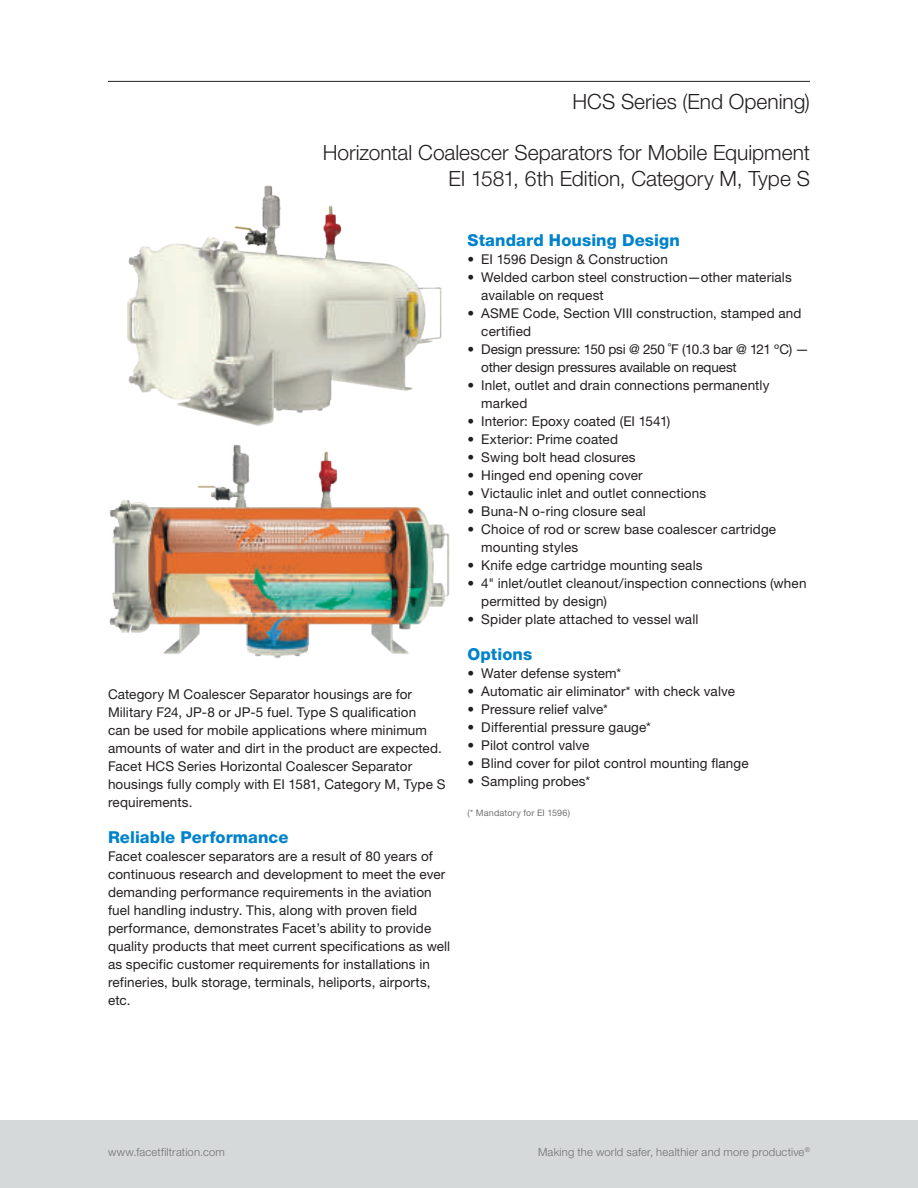
<style>
.page{position:relative;width:918px;height:1188px;background:#fff}
.page>*{position:absolute;margin:0;border:0;box-sizing:border-box;transform-origin:0 0}
.t1{font:300 21px/25.5px "Helvetica Neue LT Pro";letter-spacing:-.005em;color:#231f20;text-align:right}
.t2{font:800 16.5px "Helvetica Neue LT Std";letter-spacing:.005em;color:#0083ca}
.t3{font:13.5px/18px "Helvetica Neue LT Pro";letter-spacing:.01em;color:#231f20}
.t4{font:13.5px/18px "Helvetica Neue LT Pro";letter-spacing:-.01em;color:#231f20}
.t5{font:300 11.25px "Helvetica Neue LT Pro";letter-spacing:.015em;color:#717271}
.t6{font:9px "Helvetica Neue LT Pro";letter-spacing:.02em;color:#717271}
.t7{font:300 6.6px "Helvetica Neue LT Pro";color:#717271}
</style>
<div class="page">
<div style="left:0;top:1120px;width:918px;height:68px;background:#d6d9da"></div>
<hr style="left:108px;top:81px;width:702px;height:1px;background:#231f20">
<img style="left:127px;top:185px;width:315px;height:241px">
<img style="left:109px;top:445px;width:341px;height:213px">
<h1 class="t1" style="left:573px;top:89px;width:239px">HCS Series (End Opening)</h1>
<h1 class="t1" style="left:323px;top:140px;width:489px">Horizontal Coalescer Separators for Mobile Equipment<br>EI 1581, 6th Edition, Category M, Type S</h1>
<p class="t3" style="left:108px;top:685px;width:339px">Category M Coalescer Separator housings are for Military F24, JP-8 or JP-5 fuel. Type S qualification<br>can be used for mobile applications where minimum amounts of water and dirt in the product are expected.<br>Facet HCS Series Horizontal Coalescer Separator housings fully comply with EI 1581, Category M, Type S requirements.</p>
<p class="t2" style="left:108px;top:827px;width:182px">Reliable Performance</p>
<p class="t3" style="left:108px;top:847px;width:344px">Facet coalescer separators are a result of 80 years of continuous research and development to meet the ever demanding performance requirements in the aviation fuel handling industry. This, along with proven field performance, demonstrates Facet’s ability to provide quality products that meet current specifications as well as specific customer requirements for installations in refineries, bulk storage, terminals, heliports, airports, etc.</p>
<p class="t2" style="left:468px;top:230px;width:214px">Standard Housing Design</p>
<p class="t3" style="left:468px;top:250px;width:202px">• EI 1596 Design &amp; Construction</p>
<p class="t3" style="left:481px;top:268px;width:312px;text-indent:-14px">• Welded carbon steel construction—other materials available on request</p>
<p class="t3" style="left:481px;top:304px;width:322px;text-indent:-14px">• ASME Code, Section VIII construction, stamped and certified</p>
<p class="t4" style="left:481px;top:340px;width:329px;text-indent:-14px">• Design pressure: 150 psi @ 250 ˚F (10.3 bar @ 121 ºC) — other design pressures available on request</p>
<p class="t3" style="left:481px;top:376px;width:290px;text-indent:-14px">• Inlet, outlet and drain connections permanently marked</p>
<p class="t3" style="left:468px;top:412px;width:204px">• Interior: Epoxy coated (EI 1541)</p>
<p class="t3" style="left:468px;top:430px;width:152px">• Exterior: Prime coated</p>
<p class="t3" style="left:468px;top:448px;width:170px">• Swing bolt head closures</p>
<p class="t3" style="left:468px;top:466px;width:177px">• Hinged end opening cover</p>
<p class="t3" style="left:468px;top:484px;width:240px">• Victaulic inlet and outlet connections</p>
<p class="t3" style="left:468px;top:502px;width:180px">• Buna-N o-ring closure seal</p>
<p class="t3" style="left:481px;top:520px;width:296px;text-indent:-14px">• Choice of rod or screw base coalescer cartridge mounting styles</p>
<p class="t3" style="left:468px;top:556px;width:237px">• Knife edge cartridge mounting seals</p>
<p class="t3" style="left:481px;top:574px;width:327px;text-indent:-14px">• 4" inlet/outlet cleanout/inspection connections (when permitted by design)</p>
<p class="t3" style="left:468px;top:610px;width:232px">• Spider plate attached to vessel wall</p>
<p class="t2" style="left:468px;top:644px;width:66px">Options</p>
<p class="t3" style="left:468px;top:664px;width:155px">• Water defense system*</p>
<p class="t3" style="left:468px;top:682px;width:269px">• Automatic air eliminator* with check valve</p>
<p class="t3" style="left:468px;top:700px;width:142px">• Pressure relief valve*</p>
<p class="t3" style="left:468px;top:718px;width:185px">• Differential pressure gauge*</p>
<p class="t3" style="left:468px;top:736px;width:123px">• Pilot control valve</p>
<p class="t3" style="left:468px;top:754px;width:283px">• Blind cover for pilot control mounting flange</p>
<p class="t3" style="left:468px;top:772px;width:124px">• Sampling probes*</p>
<p class="t6" style="left:468px;top:807px;width:104px">(* Mandatory for EI 1596)</p>
<p class="t5" style="left:108px;top:1145px;width:118px">www.facetfiltration.com</p>
<p class="t7" style="left:805px;top:1145px;width:7px">®</p>
<p class="t5" style="left:538px;top:1145px;width:268px">Making the world safer, healthier and more productive</p>
</div>
